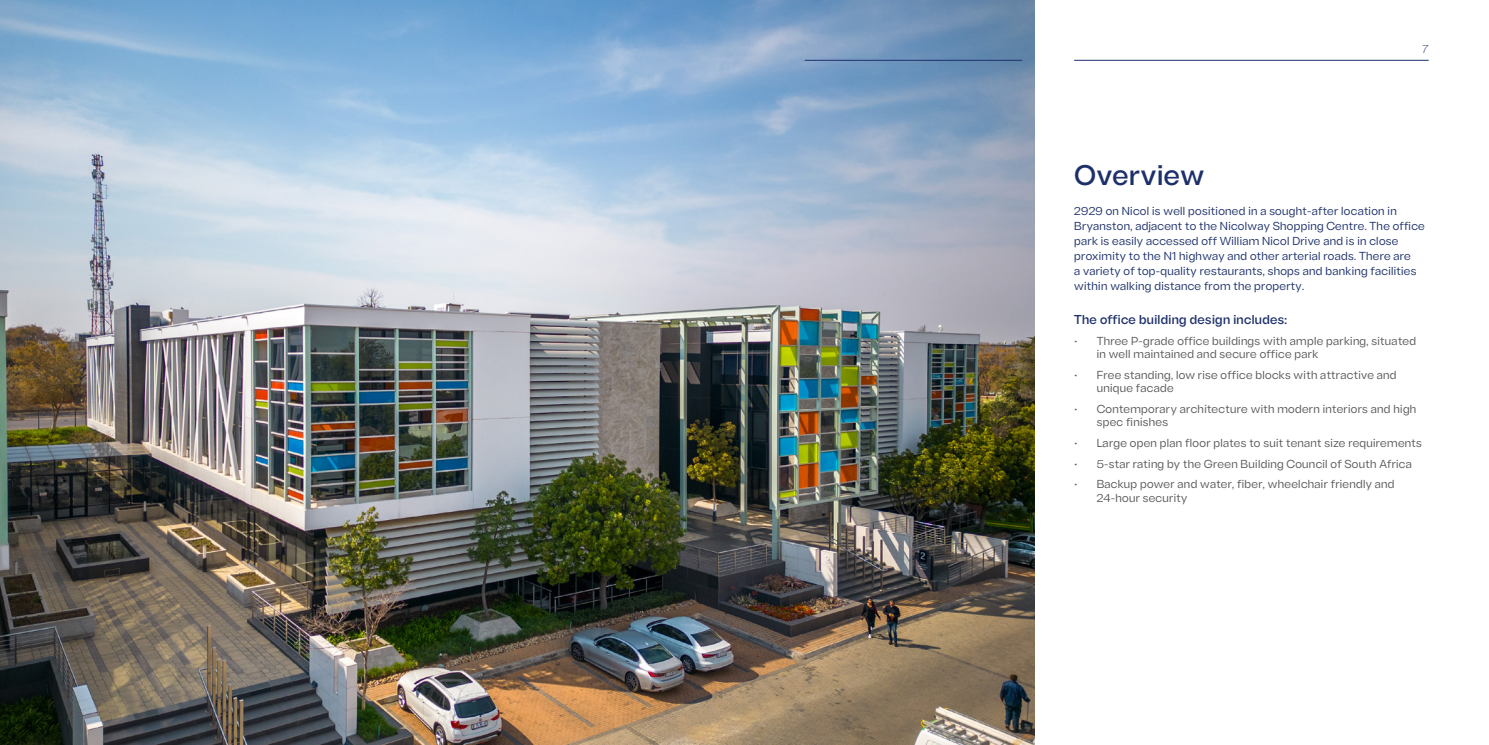
<style>
.page{position:relative;width:1489px;height:745px;background:#fff}
.page>*{position:absolute;margin:0;border:0;box-sizing:border-box;transform-origin:0 0}
.t1{font:500 27.5px "Sherika";letter-spacing:.02em;color:#1d306a}
.t2{font:500 12.5px "Sherika";letter-spacing:.03em;color:#1d306a}
.t3{font:11.25px/13.5px "Sherika";letter-spacing:.03em;color:#58595b}
.t4{font:11.25px/15px "Sherika";letter-spacing:.03em;color:#1d306a}
.t5{font:300 11.25px "Sherika";color:#1d306a}
</style>
<div class="page">
<hr style="left:1074px;top:60px;width:354px;height:1px;background:#1d306a">
<img style="left:0;top:0;width:1034px;height:744px">
<hr style="left:804px;top:60px;width:218px;height:1px;background:#1d306a">
<p class="t5" style="left:1422px;top:42px;width:8px">7</p>
<h1 class="t1" style="left:1074px;top:158px;width:131px">Overview</h1>
<p class="t4" style="left:1074px;top:203px;width:352px">2929 on Nicol is well positioned in a sought-after location in Bryanston, adjacent to the Nicolway Shopping Centre. The office park is easily accessed off William Nicol Drive and is in close proximity to the N1 highway and other arterial roads. There are<br>a variety of top-quality restaurants, shops and banking facilities within walking distance from the property.</p>
<p class="t2" style="left:1074px;top:311px;width:214px">The office building design includes:</p>
<p class="t3" style="left:1096px;top:333px;width:321px;text-indent:-22px">• Three P-grade office buildings with ample parking, situated in well maintained and secure office park</p>
<p class="t3" style="left:1096px;top:367px;width:301px;text-indent:-22px">• Free standing, low rise office blocks with attractive and unique facade</p>
<p class="t3" style="left:1096px;top:401px;width:321px;text-indent:-22px">• Contemporary architecture with modern interiors and high spec finishes</p>
<p class="t3" style="left:1074px;top:436px;width:349px">• Large open plan floor plates to suit tenant size requirements</p>
<p class="t3" style="left:1074px;top:456px;width:339px">• 5-star rating by the Green Building Council of South Africa</p>
<p class="t3" style="left:1096px;top:477px;width:299px;text-indent:-22px">• Backup power and water, fiber, wheelchair friendly and<br>24-hour security</p>
</div>
